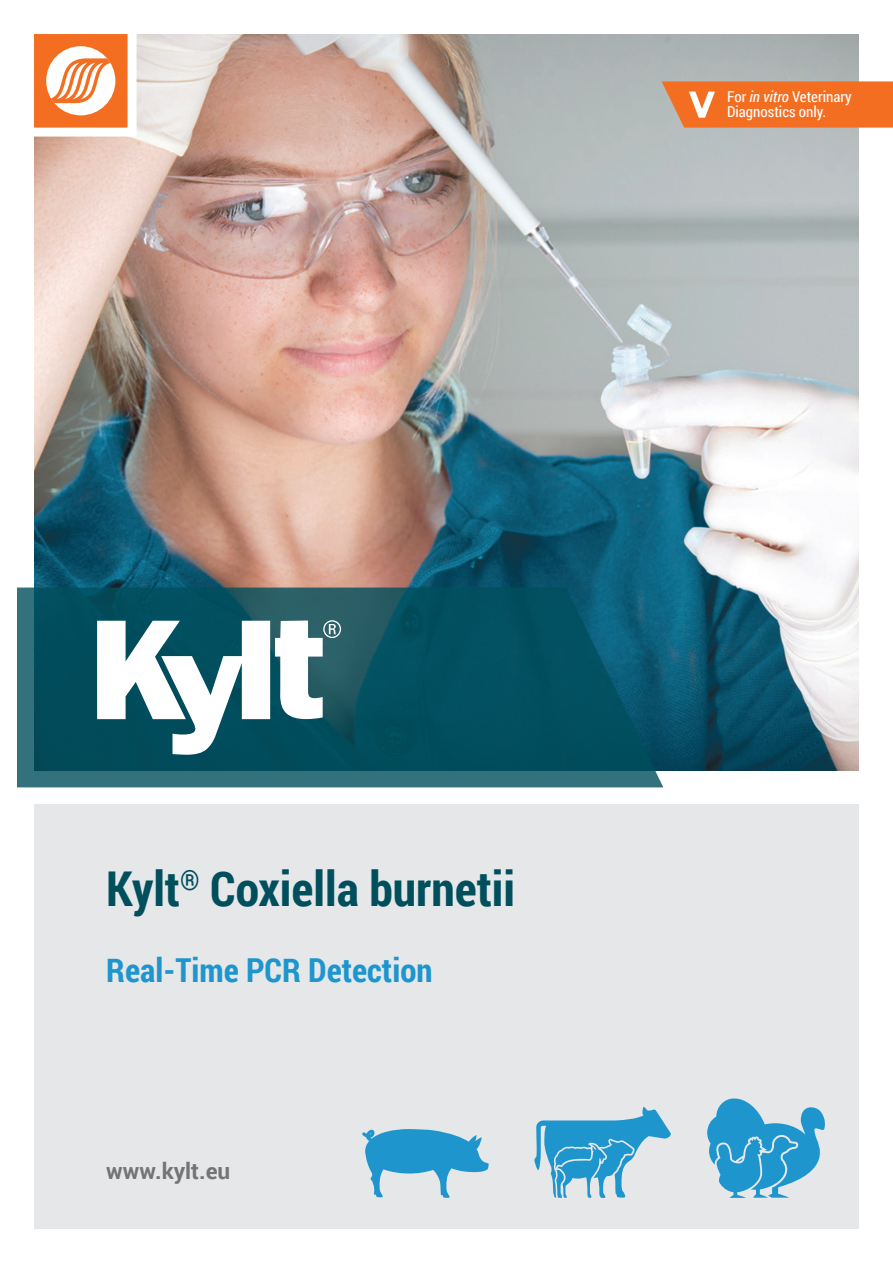
<style>
.page{position:relative;width:893px;height:1263px;background:#fff}
.page>*{position:absolute;margin:0;border:0;box-sizing:border-box;transform-origin:0 0}
.t1{font:700 48px "Roboto Condensed";color:#004f5d}
.t2{font:700 33px "Roboto Condensed";color:#1e96cd}
.t3{font:700 22.5px "Roboto";color:#727476}
.Produkt_Subline{font:15px/15px "Roboto Condensed";color:#fff}
.s1{font-style:italic}
</style>
<div class="page">
<div style="left:34px;top:804px;width:825px;height:425px;background:#e6e7e9"></div>
<img style="left:34px;top:34px;width:825px;height:736px">
<svg style="left:17px;top:587px;width:646px;height:200px;background:#0c5565"></svg>
<svg style="left:34px;top:34px;width:107px;height:107px"></svg>
<svg style="left:97px;top:620px;width:244px;height:135px"></svg>
<svg style="left:662px;top:81px;width:231px;height:47px;background:#ef7731"></svg>
<svg style="left:534px;top:1107px;width:137px;height:91px"></svg>
<svg style="left:362px;top:1129px;width:127px;height:69px"></svg>
<svg style="left:707px;top:1098px;width:118px;height:100px"></svg>
<p class="Produkt_Subline" style="left:727px;top:89px;width:126px">For <span class="s1">in vitro</span> Veterinary<br>Diagnostics only.</p>
<p class="t1" style="left:106px;top:855px;width:410px">Kylt<sup>®</sup> Coxiella burnetii</p>
<p class="t2" style="left:106px;top:947px;width:328px">Real-Time PCR Detection</p>
<p class="t3" style="left:106px;top:1155px;width:125px">www.kylt.eu</p>
</div>
